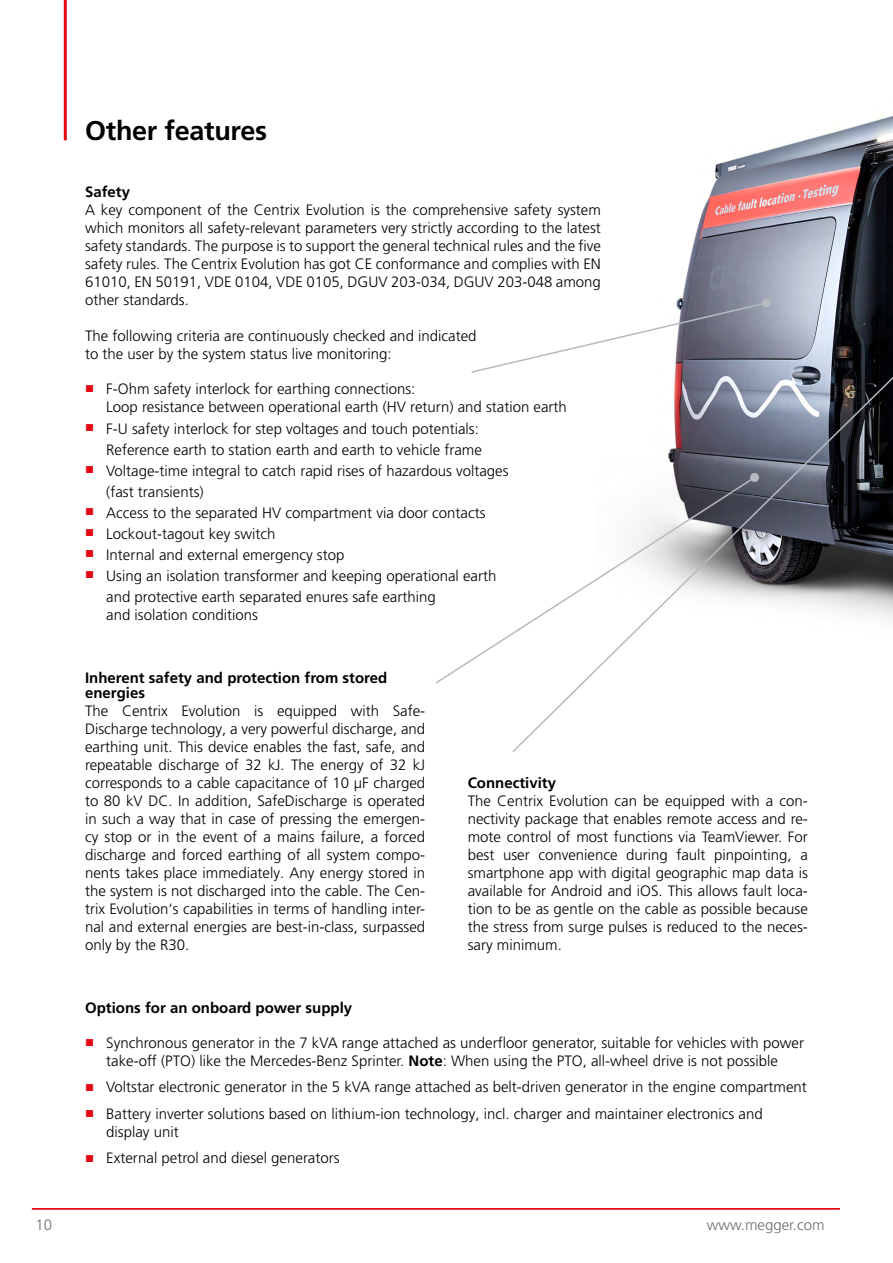
<style>
.page{position:relative;width:893px;height:1263px;background:#fff}
.page>*{position:absolute;margin:0;border:0;box-sizing:border-box;transform-origin:0 0}
.t1{font:700 27px "Frutiger LT Pro";letter-spacing:-.01em;color:#000}
.t2{font:300 15px/18px "Frutiger LT Pro";color:#000}
.t3{font:700 15px/15px "Frutiger LT Pro";color:#000}
.t4{font:300 15px "Frutiger LT Pro";color:#706f6f}
.s1{font-family:"Arial";font-weight:400;color:#e30613}
.s2{font-weight:700}
</style>
<div class="page">
<hr style="left:64px;top:0;width:3px;height:140px;background:#e30613">
<hr style="left:32px;top:1208px;width:808px;height:1px;background:#e30613">
<img style="left:677px;top:116px;width:216px;height:189px">
<svg style="left:511px;top:305px;width:382px;height:447px"></svg>
<svg style="left:471px;top:301px;width:297px;height:73px"></svg>
<div style="left:762px;top:298px;width:9px;height:9px;background:#b6bac0;border-radius:50%"></div>
<h1 class="t1" style="left:85px;top:115px;width:184px">Other features</h1>
<p class="t3" style="left:85px;top:185px;width:47px">Safety</p>
<p class="t2" style="left:85px;top:201px;width:517px;text-align:justify">A key component of the Centrix Evolution is the comprehensive safety system which monitors all safety-relevant parameters very strictly according to the latest safety standards. The purpose is to support the general technical rules and the five safety rules. The Centrix Evolution has got CE conformance and complies with EN 61010, EN 50191, VDE 0104, VDE 0105, DGUV 203-034, DGUV 203-048 among other standards.</p>
<p class="t2" style="left:85px;top:327px;width:393px">The following criteria are continuously checked and indicated to the user by the system status live monitoring:</p>
<p class="t2" style="left:106px;top:380px;width:462px;text-indent:-21px"><span class="s1">■</span> F-Ohm safety interlock for earthing connections:<br>Loop resistance between operational earth (HV return) and station earth</p>
<p class="t2" style="left:85px;top:419px;width:398px;line-height:21px;text-align:right"><sup>■</sup> F-U safety interlock for step voltages and touch potentials:<br>Reference earth to station earth and earth to vehicle frame</p>
<p class="t2" style="left:106px;top:461px;width:404px;line-height:21px;text-indent:-21px"><sup>■</sup> Voltage-time integral to catch rapid rises of hazardous voltages (fast transients)</p>
<p class="t2" style="left:85px;top:504px;width:402px"><sup>■</sup> Access to the separated HV compartment via door contacts</p>
<p class="t2" style="left:85px;top:525px;width:192px"><sup>■</sup> Lockout-tagout key switch</p>
<p class="t2" style="left:85px;top:546px;width:261px"><sup>■</sup> Internal and external emergency stop</p>
<p class="t2" style="left:106px;top:566px;width:392px;line-height:21px;text-indent:-21px"><sup>■</sup> Using an isolation transformer and keeping operational earth and protective earth separated enures safe earthing</p>
<p class="t2" style="left:106px;top:606px;width:153px">and isolation conditions</p>
<p class="t3" style="left:85px;top:671px;width:304px">Inherent safety and protection from stored energies</p>
<p class="t2" style="left:85px;top:702px;width:342px;text-align:justify">The Centrix Evolution is equipped with Safe-Discharge technology, a very powerful discharge, and earthing unit. This device enables the fast, safe, and repeatable discharge of 32 kJ. The energy of 32 kJ corresponds to a cable capacitance of 10 μF charged to 80 kV DC. In addition, SafeDischarge is operated in such a way that in case of pressing the emergen&shy;cy stop or in the event of a mains failure, a forced discharge and forced earthing of all system compo&shy;nents takes place immediately. Any energy stored in the system is not discharged into the cable. The Cen&shy;trix Evolution‘s capabilities in terms of handling inter&shy;nal and external energies are best-in-class, surpassed only by the R30.</p>
<p class="t3" style="left:468px;top:776px;width:90px">Connectivity</p>
<p class="t2" style="left:468px;top:792px;width:342px;text-align:justify">The Centrix Evolution can be equipped with a con&shy;nectivity package that enables remote access and re&shy;mote control of most functions via TeamViewer. For best user convenience during fault pinpointing, a smartphone app with digital geographic map data is available for Android and iOS. This allows fault loca&shy;tion to be as gentle on the cable as possible because the stress from surge pulses is reduced to the neces&shy;sary minimum.</p>
<p class="t3" style="left:85px;top:1000px;width:269px">Options for an onboard power supply</p>
<p class="t2" style="left:85px;top:1034px;width:720px;text-align:center"><span class="s1">■</span> Synchronous generator in the 7 kVA range attached as underfloor generator, suitable for vehicles with power take-off (PTO) like the Mercedes-Benz Sprinter. <span class="s2">Note</span>: When using the PTO, all-wheel drive is not possible</p>
<p class="t2" style="left:85px;top:1078px;width:723px"><span class="s1">■</span> Voltstar electronic generator in the 5 kVA range attached as belt-driven generator in the engine compartment</p>
<p class="t2" style="left:106px;top:1105px;width:658px;text-indent:-21px"><span class="s1">■</span> Battery inverter solutions based on lithium-ion technology, incl. charger and maintainer electronics and display unit</p>
<p class="t2" style="left:85px;top:1149px;width:256px"><span class="s1">■</span> External petrol and diesel generators</p>
<p class="t4" style="left:36px;top:1216px;width:18px">10</p>
<p class="t4" style="left:707px;top:1216px;width:119px">www.megger.com</p>
</div>
